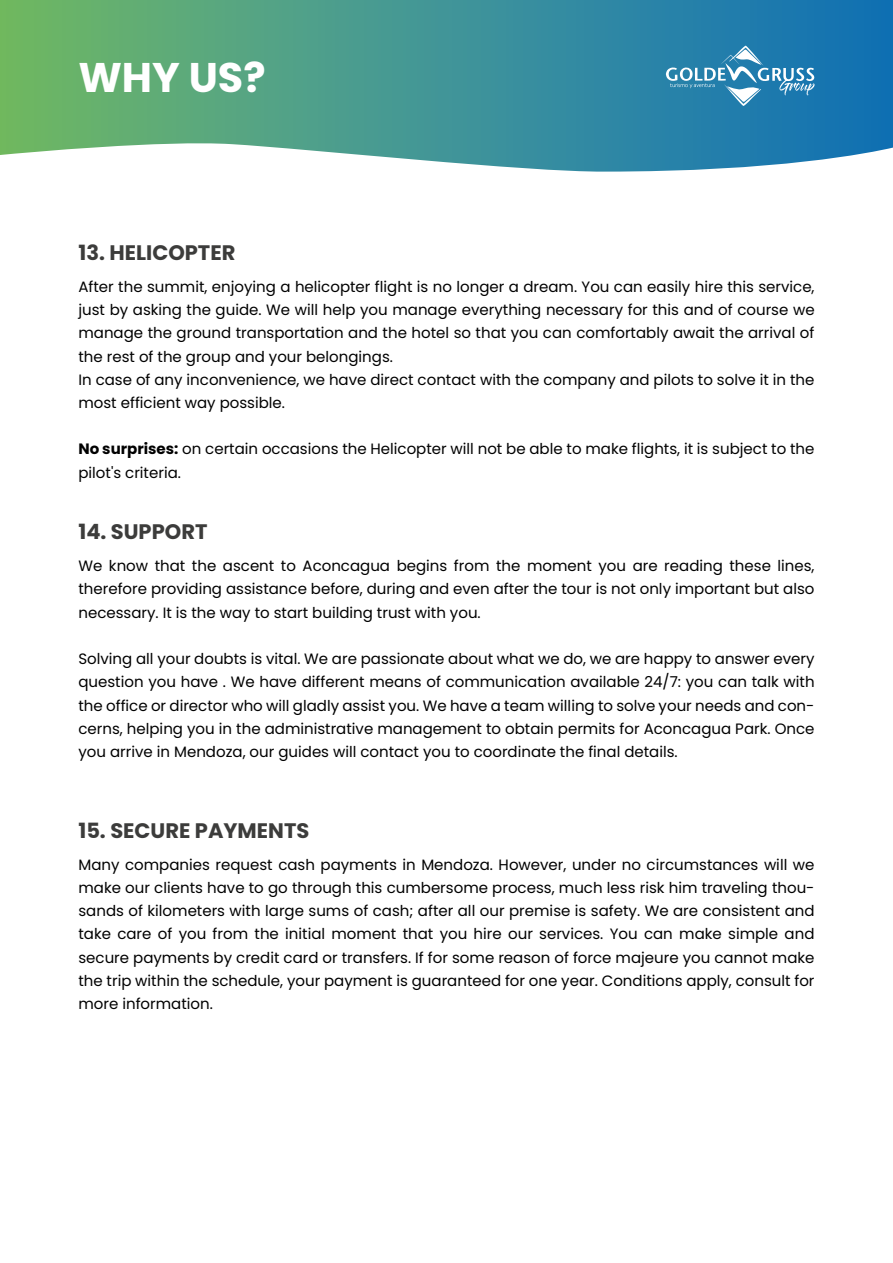
<style>
.page{position:relative;width:893px;height:1263px;background:#fff}
.page>*{position:absolute;margin:0;border:0;box-sizing:border-box;transform-origin:0 0}
.t1{font:700 41.4px "Poppins";color:#fff}
.t2{font:700 21px "Poppins";color:#3c3c3b}
.t3{font:15px/23.2px "Poppins";color:#010101;text-align:justify}
.s1{font-weight:700}
</style>
<div class="page">
<svg style="left:0;top:0;width:893px;height:172px;background:#519e9b"></svg>
<svg style="left:666px;top:46px;width:149px;height:60px;background:#4391b9"></svg>
<h1 class="t1" style="left:78px;top:53px;width:189px">WHY US?</h1>
<h2 class="t2" style="left:78px;top:241px;width:158px">13. HELICOPTER</h2>
<p class="t3" style="left:78px;top:275px;width:738px;text-align:left">After the summit, enjoying a helicopter flight is no longer a dream. You can easily hire this service, just by asking the guide. We will help you manage everything necessary for this and of course we manage the ground transportation and the hotel so that you can comfortably await the arrival of the rest of the group and your belongings.<br>In case of any inconvenience, we have direct contact with the company and pilots to solve it in the most efficient way possible.</p>
<p class="t3" style="left:78px;top:438px;width:737px"><span class="s1">No surprises:</span> on certain occasions the Helicopter will not be able to make flights, it is subject to the pilot's criteria.</p>
<h2 class="t2" style="left:78px;top:520px;width:131px">14. SUPPORT</h2>
<p class="t3" style="left:78px;top:554px;width:738px">We know that the ascent to Aconcagua begins from the moment you are reading these lines, therefore providing assistance before, during and even after the tour is not only important but also necessary. It is the way to start building trust with you.</p>
<p class="t3" style="left:78px;top:647px;width:738px">Solving all your doubts is vital. We are passionate about what we do, we are happy to answer every question you have . We have different means of communication available 24/7: you can talk with the office or director who will gladly assist you. We have a team willing to solve your needs and con&shy;cerns, helping you in the administrative management to obtain permits for Aconcagua Park. Once you arrive in Mendoza, our guides will contact you to coordinate the final details.</p>
<h2 class="t2" style="left:78px;top:818px;width:232px">15. SECURE PAYMENTS</h2>
<p class="t3" style="left:78px;top:853px;width:738px">Many companies request cash payments in Mendoza. However, under no circumstances will we make our clients have to go through this cumbersome process, much less risk him traveling thou&shy;sands of kilometers with large sums of cash; after all our premise is safety. We are consistent and take care of you from the initial moment that you hire our services. You can make simple and secure payments by credit card or transfers. If for some reason of force majeure you cannot make the trip within the schedule, your payment is guaranteed for one year. Conditions apply, consult for more information.</p>
</div>
